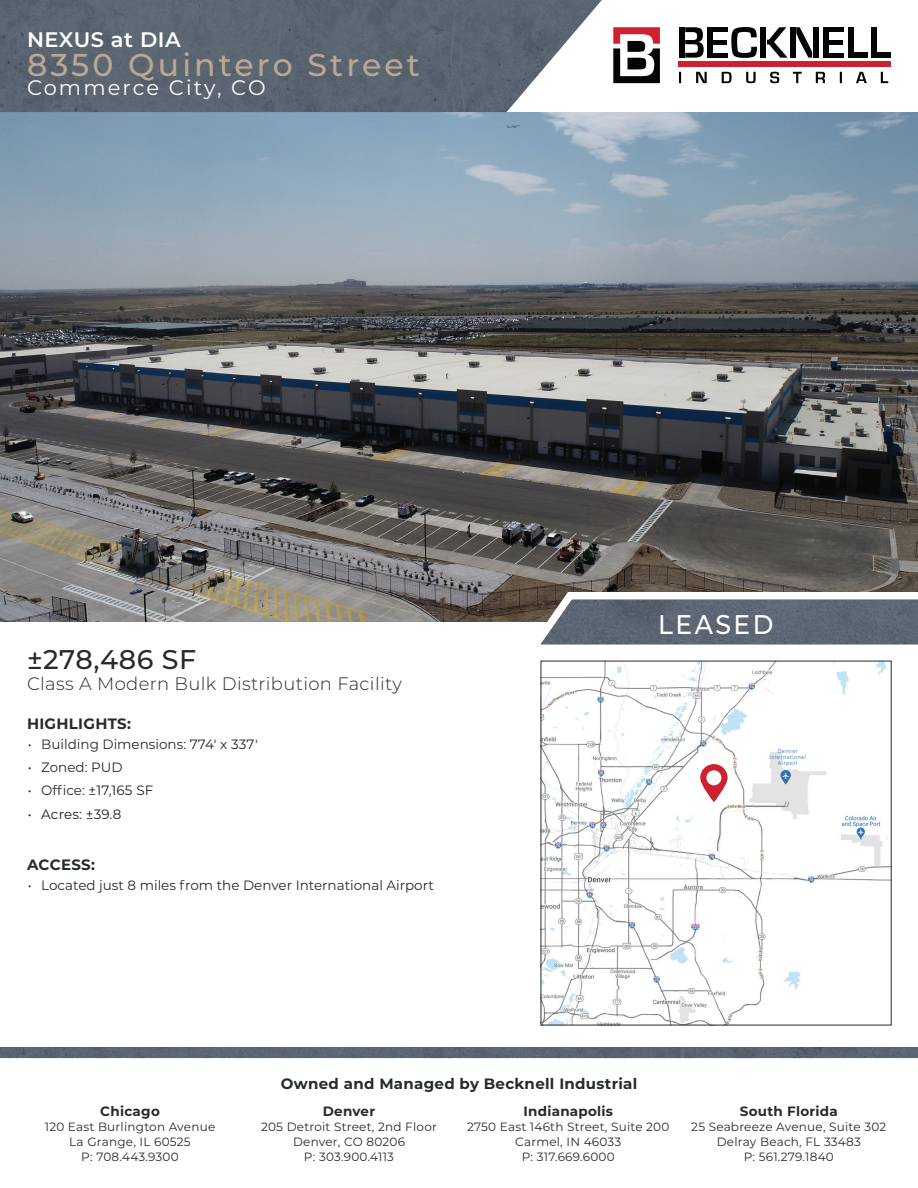
<style>
.page{position:relative;width:918px;height:1188px;background:#fff}
.page>*{position:absolute;margin:0;border:0;box-sizing:border-box;transform-origin:0 0}
.t1{font:500 31.5px "Montserrat";letter-spacing:.1em;color:#baa892}
.t2{font:500 27px "Montserrat";letter-spacing:.02em;color:#262b2b}
.t3{font:500 27px "Montserrat";letter-spacing:.1em;color:#fff;scale:.93 1}
.t4{font:21px "Montserrat";letter-spacing:.1em;color:#fff}
.t5{font:600 21px "Montserrat";letter-spacing:.025em;color:#fff}
.t6{font:300 18px "Montserrat";letter-spacing:.02em;color:#262b2b}
.t7{font:700 15px "Montserrat";letter-spacing:.02em;color:#262b2b}
.t8{font:13.5px "Montserrat";color:#262b2b}
.t9{font:700 13.5px "Montserrat";letter-spacing:.02em;color:#262b2b}
.t10{font:13.5px "Montserrat";letter-spacing:.01em;color:#231f20}
.t11{font:12px/15px "Montserrat";letter-spacing:.02em;color:#262b2b;text-align:center}
.t12{font:300 6px/6px "Acumin Pro";letter-spacing:.1em;color:#326fb7;text-align:center;scale:.93 1}
.s1{color:#231f20}
.s2{color:#262b2b}
</style>
<div class="page">
<img style="left:0;top:112px;width:918px;height:510px">
<div style="left:0;top:1048px;width:918px;height:10px;background:#5b6572"></div>
<img style="left:543px;top:663px;width:347px;height:360px">
<svg style="left:519px;top:587px;width:399px;height:58px;background:#757b82"></svg>
<svg style="left:700px;top:764px;width:28px;height:38px"></svg>
<img style="left:0;top:0;width:602px;height:112px">
<svg style="left:780px;top:770px;width:11px;height:15px"></svg>
<svg style="left:731px;top:27px;width:26px;height:31px"></svg>
<div style="left:679px;top:62px;width:212px;height:5px;background:#cf202f"></div>
<svg style="left:679px;top:72px;width:209px;height:11px"></svg>
<div style="left:679px;top:27px;width:5px;height:31px;background:#040503"></div>
<svg style="left:685px;top:27px;width:19px;height:31px"></svg>
<div style="left:714px;top:27px;width:14px;height:5px;background:#040503"></div>
<hr style="left:714px;top:40px;width:13px;height:4px;background:#040503">
<div style="left:714px;top:53px;width:14px;height:5px;background:#040503"></div>
<div style="left:707px;top:27px;width:6px;height:31px;background:#040503"></div>
<div style="left:761px;top:27px;width:5px;height:31px;background:#040503"></div>
<svg style="left:767px;top:27px;width:21px;height:31px"></svg>
<div style="left:790px;top:27px;width:5px;height:31px;background:#040503"></div>
<svg style="left:796px;top:27px;width:16px;height:31px"></svg>
<div style="left:813px;top:27px;width:5px;height:31px;background:#040503"></div>
<div style="left:829px;top:27px;width:15px;height:5px;background:#040503"></div>
<hr style="left:829px;top:40px;width:14px;height:4px;background:#040503">
<div style="left:829px;top:53px;width:15px;height:5px;background:#040503"></div>
<div style="left:823px;top:27px;width:5px;height:31px;background:#040503"></div>
<div style="left:848px;top:27px;width:6px;height:31px;background:#040503"></div>
<div style="left:855px;top:52px;width:13px;height:6px;background:#040503"></div>
<div style="left:871px;top:27px;width:6px;height:31px;background:#040503"></div>
<div style="left:877px;top:52px;width:14px;height:6px;background:#040503"></div>
<svg style="left:613px;top:27px;width:47px;height:56px"></svg>
<h3 class="t5" style="left:27px;top:25px;width:155px">NEXUS at DIA</h3>
<h1 class="t1" style="left:27px;top:43px;width:394px">8350 Quintero Street</h1>
<h3 class="t4" style="left:27px;top:73px;width:240px">Commerce City, CO</h3>
<h2 class="t2" style="left:27px;top:641px;width:171px">±278,486 SF</h2>
<h3 class="t6" style="left:27px;top:672px;width:376px">Class A Modern Bulk Distribution Facility</h3>
<p class="t7" style="left:27px;top:713px;width:106px">HIGHLIGHTS:</p>
<p class="t8" style="left:28px;top:735px;width:232px">• Building Dimensions: <span class="s1">774′ x 337′</span></p>
<p class="t8" style="left:28px;top:758px;width:96px">• Zoned: PUD</p>
<p class="t10" style="left:28px;top:781px;width:127px"><span class="s2">• Office:</span> ±17,165 SF</p>
<p class="t10" style="left:28px;top:804px;width:95px">• Acres: ±39.8</p>
<p class="t7" style="left:27px;top:854px;width:69px">ACCESS:</p>
<p class="t8" style="left:28px;top:876px;width:408px">• Located just 8 miles from the Denver International Airport</p>
<h2 class="t3" style="left:658px;top:605px;width:126px">LEASED</h2>
<p class="t12" style="left:770px;top:748px;width:41px">Denver<br>International<br>Airport</p>
<p class="t7" style="left:281px;top:1072px;width:358px">Owned and Managed by Becknell Industrial</p>
<p class="t9" style="left:100px;top:1101px;width:61px">Chicago</p>
<p class="t11" style="left:45px;top:1119px;width:172px">120 East Burlington Avenue<br>La Grange, IL 60525<br>P: 708.443.9300</p>
<p class="t9" style="left:323px;top:1101px;width:54px">Denver</p>
<p class="t11" style="left:261px;top:1119px;width:177px">205 Detroit Street, 2nd Floor<br>Denver, CO 80206<br>P: 303.900.4113</p>
<p class="t9" style="left:523px;top:1101px;width:91px">Indianapolis</p>
<p class="t11" style="left:467px;top:1119px;width:204px">2750 East 146th Street, Suite 200<br>Carmel, IN 46033<br>P: 317.669.6000</p>
<p class="t9" style="left:740px;top:1101px;width:100px">South Florida</p>
<p class="t11" style="left:691px;top:1119px;width:197px">25 Seabreeze Avenue, Suite 302<br>Delray Beach, FL 33483<br>P: 561.279.1840</p>
</div>
